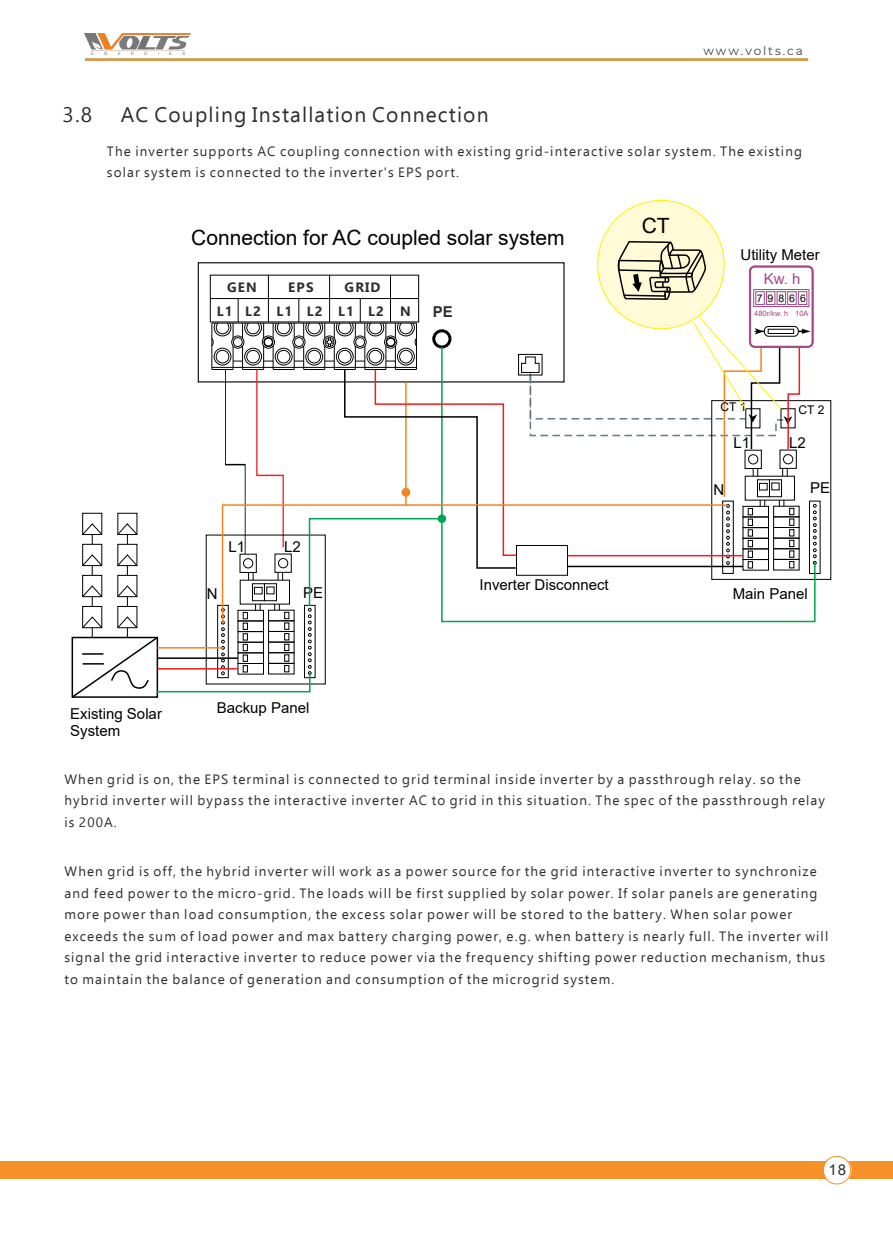
<style>
.page{position:relative;width:893px;height:1234px;background:#fff}
.page>*{position:absolute;margin:0;border:0;box-sizing:border-box;transform-origin:0 0}
.t1{font:21px "Ebrima";letter-spacing:.055em;color:#2e2e2e}
.t2{font:21px "Arial";color:#000}
.t3{font:15px/16.8px "Arial";color:#000}
.t4{font:15px "Arial";color:#a54686}
.t5{font:15px "Arial";color:#2e2e2e}
.t6{font:700 15px "Arial";color:#2e2e2e}
.t7{font:13.5px/21.6px "Ebrima";letter-spacing:.08em;color:#2e2e2e}
.t8{font:700 13.5px/24.2px "Ebrima";letter-spacing:.085em;color:#2e2e2e;text-align:right}
.t9{font:12px "Montserrat";letter-spacing:.16em;color:#424143}
.t10{font:12px "Arial";color:#000}
.t11{font:10.5px "Arial";letter-spacing:.475em;color:#000}
.t12{font:7.5px "Arial";color:#a54686}
</style>
<div class="page">
<div style="left:0;top:1161px;width:893px;height:17px;background:#f69028"></div>
<div style="left:824px;top:1155px;width:27px;height:28px;background:#fff;border-radius:50%"></div>
<div style="left:598px;top:200px;width:126px;height:128px;background:#fffbd6;border-radius:50%"></div>
<svg style="left:71px;top:241px;width:746px;height:457px"></svg>
<hr style="left:85px;top:58px;width:723px;height:3px;background:#f69029">
<div style="left:823px;top:1155px;width:28px;height:28px;border:1px solid #f69028;border-radius:50%"></div>
<img style="left:84px;top:33px;width:107px;height:21px">
<p class="t9" style="left:703px;top:43px;width:101px">www.volts.ca</p>
<h1 class="t1" style="left:63px;top:99px;width:31px">3.8</h1>
<h1 class="t1" style="left:121px;top:99px;width:369px">AC Coupling Installation Connection</h1>
<p class="t7" style="left:107px;top:139px;width:697px">The inverter supports AC coupling connection with existing grid-interactive solar system. The existing solar system is connected to the inverter's EPS port.</p>
<h1 class="t2" style="left:191px;top:223px;width:375px">Connection for AC coupled solar system</h1>
<p class="t8" style="left:227px;top:274px;width:31px">GEN</p>
<p class="t8" style="left:288px;top:274px;width:27px">EPS</p>
<p class="t8" style="left:276px;top:274px;width:109px">GRID<br>L1 L2 L1 L2</p>
<p class="t8" style="left:217px;top:298px;width:46px">L1 L2</p>
<p class="t8" style="left:400px;top:298px;width:12px">N</p>
<p class="t6" style="left:433px;top:301px;width:22px">PE</p>
<h1 class="t2" style="left:642px;top:211px;width:29px">CT</h1>
<p class="t3" style="left:70px;top:705px;width:93px">Existing Solar<br>System</p>
<p class="t3" style="left:228px;top:538px;width:18px">L1</p>
<p class="t3" style="left:284px;top:538px;width:18px">L2</p>
<p class="t3" style="left:207px;top:585px;width:12px">N</p>
<p class="t3" style="left:303px;top:584px;width:22px">PE</p>
<p class="t3" style="left:217px;top:699px;width:94px">Backup Panel</p>
<p class="t3" style="left:480px;top:576px;width:131px">Inverter Disconnect</p>
<p class="t3" style="left:740px;top:246px;width:81px">Utility Meter</p>
<p class="t4" style="left:764px;top:268px;width:38px">Kw. h</p>
<p class="t11" style="left:757px;top:291px;width:51px">79866</p>
<p class="t12" style="left:754px;top:308px;width:56px">480r/kw. h 10A</p>
<p class="t10" style="left:721px;top:398px;width:27px">CT 1</p>
<p class="t10" style="left:799px;top:401px;width:27px">CT 2</p>
<p class="t3" style="left:733px;top:434px;width:18px">L1</p>
<p class="t3" style="left:789px;top:434px;width:18px">L2</p>
<p class="t3" style="left:713px;top:480px;width:12px">N</p>
<p class="t3" style="left:810px;top:479px;width:22px">PE</p>
<p class="t3" style="left:733px;top:584px;width:77px">Main Panel</p>
<p class="t7" style="left:64px;top:767px;width:762px">When grid is on, the EPS terminal is connected to grid terminal inside inverter by a passthrough relay. so the hybrid inverter will bypass the interactive inverter AC to grid in this situation. The spec of the passthrough relay is 200A.</p>
<p class="t7" style="left:64px;top:859px;width:765px">When grid is off, the hybrid inverter will work as a power source for the grid interactive inverter to synchronize and feed power to the micro-grid. The loads will be first supplied by solar power. If solar panels are generating more power than load consumption, the excess solar power will be stored to the battery. When solar power exceeds the sum of load power and max battery charging power, e.g. when battery is nearly full. The inverter will signal the grid interactive inverter to reduce power via the frequency shifting power reduction mechanism, thus to maintain the balance of generation and consumption of the microgrid system.</p>
<p class="t5" style="left:828px;top:1159px;width:19px">18</p>
</div>
